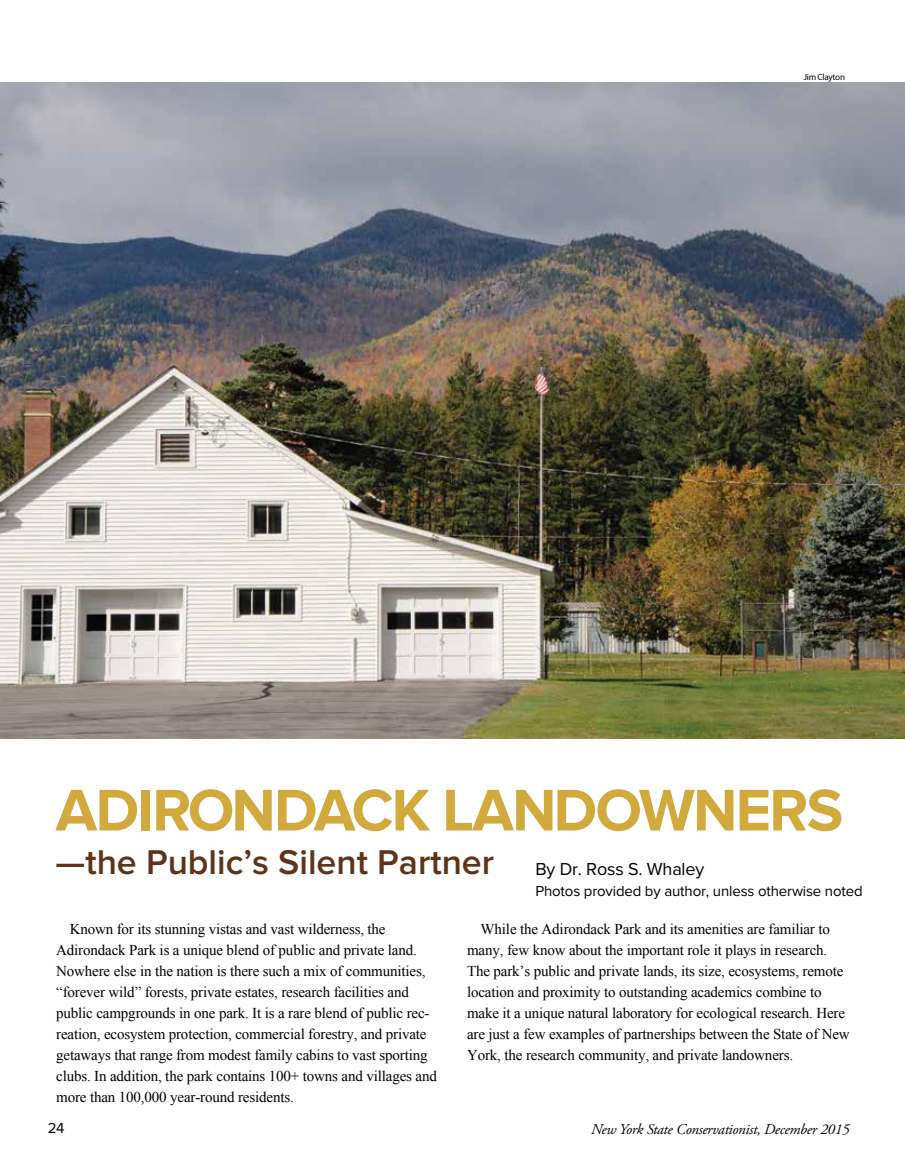
<style>
.page{position:relative;width:905px;height:1175px;background:#fff}
.page>*{position:absolute;margin:0;border:0;box-sizing:border-box;transform-origin:0 0}
.t1{font:700 60.9px "Proxima Nova";letter-spacing:-.03em;color:#d1a93c}
.t2{font:600 35.7px "Proxima Nova";color:#5e3419}
.t3{font:15px/21px "Times New Roman";letter-spacing:-.01em;color:#000}
.t4{font:15px "Proxima Nova";letter-spacing:-.01em;color:#000}
.t5{font:italic 15px "Adobe Garamond Pro";letter-spacing:-.02em;color:#000}
.t6{font:9px "Myriad Pro";letter-spacing:-.025em;color:#000}
.s1{font-weight:400;font-size:18px;color:#000}
</style>
<div class="page">
<img style="left:0;top:82px;width:904px;height:656px">
<p class="t6" style="left:803px;top:72px;width:43px">Jim Clayton</p>
<h1 class="t1" style="left:56px;top:775px;width:789px">ADIRONDACK LANDOWNERS</h1>
<h2 class="t2" style="left:56px;top:841px;width:650px">—the Public’s Silent Partner <span class="s1">By Dr. Ross S. Whaley</span></h2>
<p class="t4" style="left:535px;top:882px;width:329px">Photos provided by author, unless otherwise noted</p>
<p class="t3" style="left:56px;top:918px;width:382px;text-indent:14px">Known for its stunning vistas and vast wilderness, the Adirondack Park is a unique blend of public and private land.<br>Nowhere else in the nation is there such a mix of communities, “forever wild” forests, private estates, research facilities and public campgrounds in one park. It is a rare blend of public rec&shy;reation, ecosystem protection, commercial forestry, and private getaways that range from modest family cabins to vast sporting clubs. In addition, the park contains 100+ towns and villages and more than 100,000 year-round residents.</p>
<p class="t3" style="left:467px;top:918px;width:384px;text-indent:14px">While the Adirondack Park and its amenities are familiar to many, few know about the important role it plays in research.<br>The park’s public and private lands, its size, ecosystems, remote location and proximity to outstanding academics combine to make it a unique natural laboratory for ecological research. Here are just a few examples of partnerships between the State of New York, the research community, and private landowners.</p>
<p class="t4" style="left:48px;top:1119px;width:18px">24</p>
<p class="t5" style="left:591px;top:1119px;width:260px">New York State Conservationist, December 2015</p>
</div>
